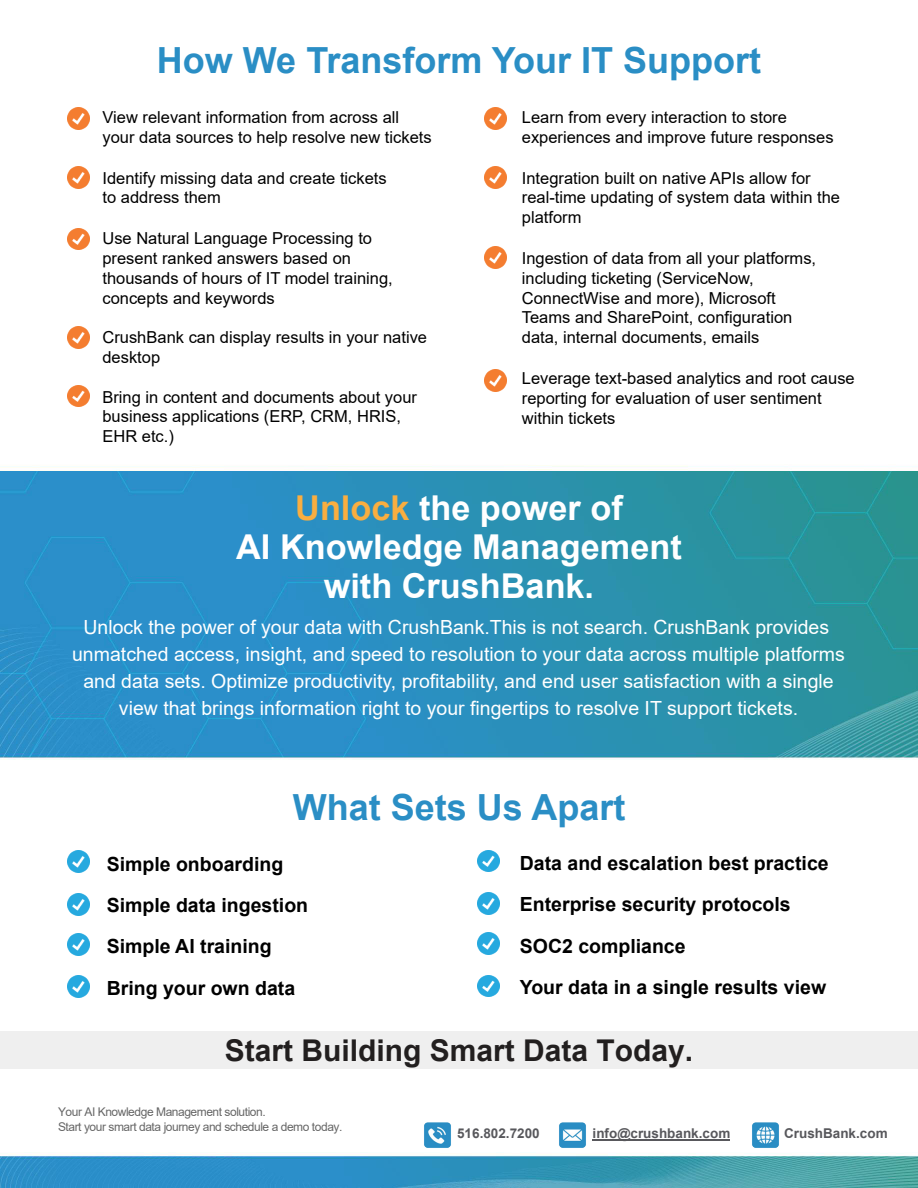
<style>
.page{position:relative;width:918px;height:1188px;background:#fff}
.page>*{position:absolute;margin:0;border:0;box-sizing:border-box;transform-origin:0 0}
.t1{font:700 36px "Arial";color:#2a8ec5}
.t2{font:700 34.2px/39px "Arial";color:#fff;text-align:center}
.t3{font:700 30px "Arial";color:#221f1f}
.t4{font:19.5px/26.8px "Arial";color:#fff;text-align:center}
.t5{font:700 19.5px/41.4px "Arial";color:#000}
.t6{font:16.5px/19.8px "Arial";color:#000}
.t7{font:700 13.5px "Arial";color:#58585c}
.t8{font:12px/14.4px "Arial";letter-spacing:-.035em;color:#666}
.s1{color:#f9ae40}
</style>
<div class="page">
<img style="left:0;top:107px;width:918px;height:1081px">
<div style="left:48px;top:1095px;width:354px;height:51px;background:#fff"></div>
<div style="left:456px;top:1124px;width:87px;height:18px;background:#fff"></div>
<svg style="left:591px;top:1124px;width:141px;height:18px"></svg>
<hr style="left:593px;top:1139px;width:137px;height:1px;background:#58585c">
<div style="left:783px;top:1124px;width:105px;height:18px;background:#fff"></div>
<img style="left:424px;top:1121px;width:27px;height:28px">
<img style="left:558px;top:1121px;width:28px;height:28px">
<img style="left:751px;top:1121px;width:28px;height:28px">
<div style="left:101px;top:105px;width:335px;height:345px;background:#fff"></div>
<div style="left:520px;top:105px;width:350px;height:326px;background:#fff"></div>
<img style="left:68px;top:108px;width:21px;height:22px">
<img style="left:68px;top:166px;width:21px;height:22px">
<img style="left:68px;top:228px;width:21px;height:22px">
<img style="left:68px;top:327px;width:21px;height:21px">
<img style="left:68px;top:385px;width:21px;height:22px">
<img style="left:484px;top:108px;width:22px;height:22px">
<img style="left:484px;top:166px;width:22px;height:22px">
<img style="left:484px;top:246px;width:22px;height:22px">
<img style="left:484px;top:370px;width:22px;height:22px">
<div style="left:98px;top:495px;width:723px;height:109px;background:linear-gradient(to right,#2b8ed2,#2a939a)"></div>
<div style="left:69px;top:615px;width:779px;height:133px;background:linear-gradient(to right,#2a8ed4,#2b92a1)"></div>
<div style="left:518px;top:850px;width:359px;height:151px;background:#fff"></div>
<div style="left:0;top:1031px;width:918px;height:38px;background:#efefef"></div>
<div style="left:105px;top:851px;width:264px;height:150px;background:#fff"></div>
<div style="left:269px;top:784px;width:379px;height:46px;background:#fff"></div>
<img style="left:68px;top:851px;width:21px;height:22px">
<img style="left:68px;top:894px;width:21px;height:21px">
<img style="left:68px;top:934px;width:21px;height:21px">
<img style="left:68px;top:976px;width:21px;height:22px">
<img style="left:478px;top:850px;width:21px;height:22px">
<img style="left:478px;top:893px;width:21px;height:22px">
<img style="left:478px;top:933px;width:21px;height:22px">
<img style="left:478px;top:975px;width:21px;height:22px">
<h1 class="t1" style="left:157px;top:35px;width:606px">How We Transform Your IT Support</h1>
<p class="t6" style="left:102px;top:107px;width:331px">View relevant information from across all your data sources to help resolve new tickets</p>
<p class="t6" style="left:102px;top:168px;width:286px">Identify missing data and create tickets to address them</p>
<p class="t6" style="left:102px;top:228px;width:292px">Use Natural Language Processing to present ranked answers based on thousands of hours of IT model training, concepts and keywords</p>
<p class="t6" style="left:102px;top:327px;width:326px">CrushBank can display results in your native desktop</p>
<p class="t6" style="left:102px;top:387px;width:316px">Bring in content and documents about your business applications (ERP, CRM, HRIS,<br>EHR etc.)</p>
<p class="t6" style="left:522px;top:107px;width:313px">Learn from every interaction to store experiences and improve future responses</p>
<p class="t6" style="left:522px;top:168px;width:320px">Integration built on native APIs allow for real-time updating of system data within the platform</p>
<p class="t6" style="left:522px;top:248px;width:296px">Ingestion of data from all your platforms, including ticketing (ServiceNow, ConnectWise and more), Microsoft Teams and SharePoint, configuration data, internal documents, emails</p>
<p class="t6" style="left:522px;top:368px;width:334px">Leverage text-based analytics and root cause reporting for evaluation of user sentiment within tickets</p>
<h2 class="t2" style="left:236px;top:488px;width:447px"><span class="s1">Unlock</span> the power of<br>AI Knowledge Management with CrushBank.</h2>
<p class="t4" style="left:72px;top:614px;width:774px">Unlock the power of your data with CrushBank.This is not search. CrushBank provides unmatched access, insight, and speed to resolution to your data across multiple platforms and data sets. Optimize productivity, profitability, and end user satisfaction with a single view that brings information right to your fingertips to resolve IT support tickets.</p>
<h1 class="t1" style="left:293px;top:782px;width:334px">What Sets Us Apart</h1>
<p class="t5" style="left:107px;top:843px;width:203px">Simple onboarding<br>Simple data ingestion<br>Simple AI training<br>Bring your own data</p>
<p class="t5" style="left:520px;top:843px;width:310px">Data and escalation best practice<br>Enterprise security protocols<br>SOC2 compliance<br>Your data in a single results view</p>
<h3 class="t3" style="left:225px;top:1029px;width:470px">Start Building Smart Data Today.</h3>
<p class="t8" style="left:58px;top:1105px;width:286px">Your AI Knowledge Management solution.<br>Start your smart data journey and schedule a demo today.</p>
<p class="t7" style="left:457px;top:1124px;width:84px">516.802.7200</p>
<p class="t7" style="left:593px;top:1124px;width:139px">info@crushbank.com</p>
<p class="t7" style="left:784px;top:1124px;width:105px">CrushBank.com</p>
</div>
